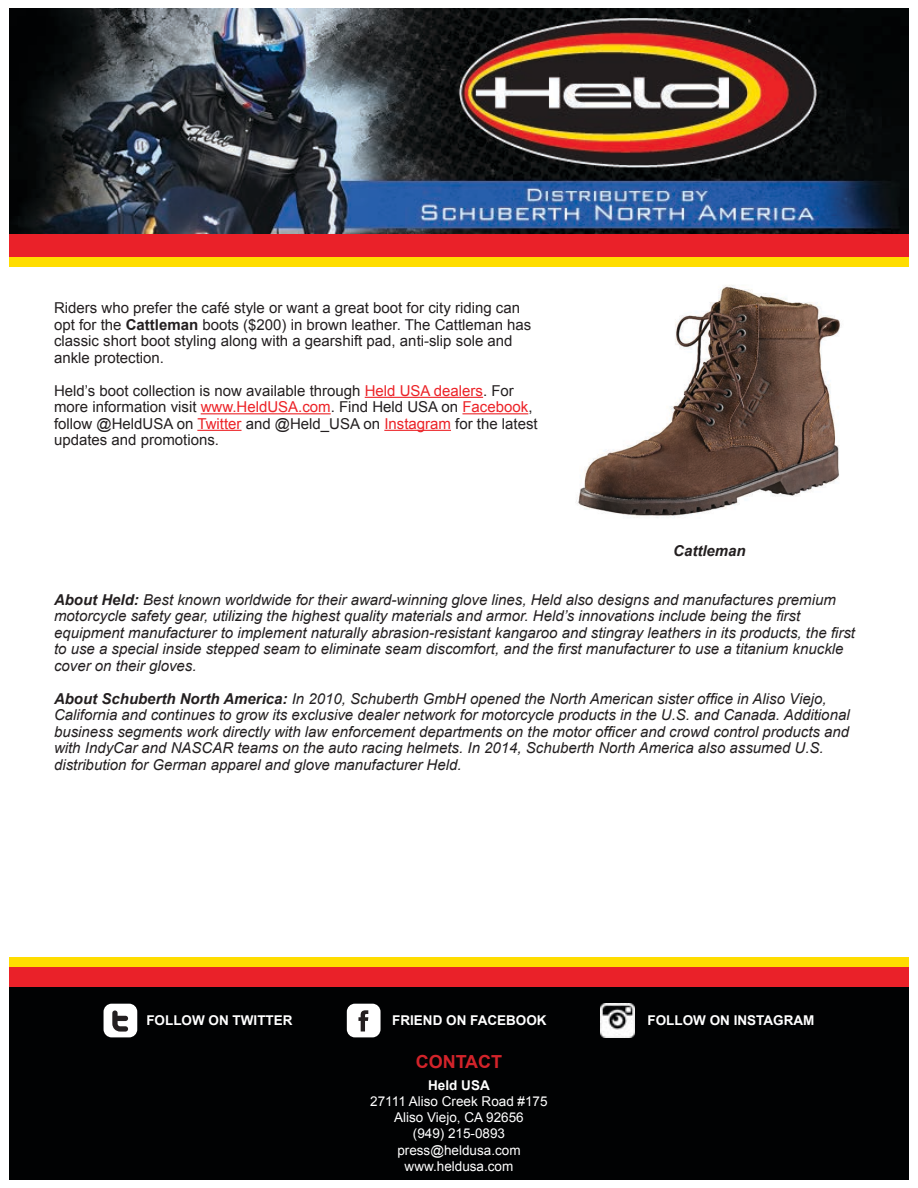
<style>
.page{position:relative;width:918px;height:1188px;background:#fff}
.page>*{position:absolute;margin:0;border:0;box-sizing:border-box;transform-origin:0 0}
.t1{font:700 18px "Arial";color:#d2232a}
.t2{font:italic 15px/16.5px "Arial";color:#231f20}
.t3{font:15px/16.5px "Arial";color:#231f20}
.t4{font:italic 700 15px "Arial";color:#231f20}
.t5{font:13.5px/16.2px "Arial";color:#fff;text-align:center}
.t6{font:700 13.5px "Arial";color:#fff}
.s1{font-weight:700}
.s2{color:#ec2227}
</style>
<div class="page">
<div style="left:9px;top:967px;width:900px;height:28px;background:#ea2129"></div>
<div style="left:9px;top:957px;width:900px;height:10px;background:#fd0"></div>
<div style="left:9px;top:229px;width:900px;height:28px;background:#ea2129"></div>
<div style="left:9px;top:987px;width:900px;height:192px;background:#010203"></div>
<div style="left:347px;top:1004px;width:34px;height:33px;background:#fff;border-radius:8px"></div>
<svg style="left:358px;top:1010px;width:10px;height:21px"></svg>
<img style="left:601px;top:1004px;width:34px;height:33px">
<div style="left:104px;top:1004px;width:33px;height:33px;background:#fff;border-radius:8px"></div>
<svg style="left:112px;top:1010px;width:16px;height:22px"></svg>
<img style="left:9px;top:9px;width:900px;height:224px">
<div style="left:9px;top:257px;width:900px;height:10px;background:#fd0"></div>
<hr style="left:365px;top:397px;width:118px;height:1px;background:#ec2227">
<hr style="left:201px;top:413px;width:130px;height:1px;background:#ec2227">
<hr style="left:462px;top:413px;width:66px;height:1px;background:#ec2227">
<hr style="left:197px;top:430px;width:45px;height:1px;background:#ec2227">
<hr style="left:384px;top:430px;width:67px;height:1px;background:#ec2227">
<img style="left:576px;top:285px;width:264px;height:233px">
<p class="t3" style="left:54px;top:300px;width:479px">Riders who prefer the café style or want a great boot for city riding can opt for the <span class="s1">Cattleman</span> boots ($200) in brown leather. The Cattleman has classic short boot styling along with a gearshift pad, anti-slip sole and ankle protection.</p>
<p class="t3" style="left:54px;top:382px;width:485px">Held’s boot collection is now available through <span class="s2">Held USA dealers</span>. For more information visit <span class="s2">www.HeldUSA.com</span>. Find Held USA on <span class="s2">Facebook</span>, follow @HeldUSA on <span class="s2">Twitter</span> and @Held_USA on <span class="s2">Instagram</span> for the latest updates and promotions.</p>
<p class="t4" style="left:673px;top:541px;width:74px">Cattleman</p>
<p class="t2" style="left:54px;top:592px;width:803px"><span class="s1">About Held:</span> Best known worldwide for their award-winning glove lines, Held also designs and manufactures premium motorcycle safety gear, utilizing the highest quality materials and armor. Held’s innovations include being the first equipment manufacturer to implement naturally abrasion-resistant kangaroo and stingray leathers in its products, the first to use a special inside stepped seam to eliminate seam discomfort, and the first manufacturer to use a titanium knuckle cover on their gloves.</p>
<p class="t2" style="left:54px;top:691px;width:797px"><span class="s1">About Schuberth North America:</span> In 2010, Schuberth GmbH opened the North American sister office in Aliso Viejo, California and continues to grow its exclusive dealer network for motorcycle products in the U.S. and Canada. Additional business segments work directly with law enforcement departments on the motor officer and crowd control products and with IndyCar and NASCAR teams on the auto racing helmets. In 2014, Schuberth North America also assumed U.S. distribution for German apparel and glove manufacturer Held.</p>
<p class="t6" style="left:146px;top:1012px;width:148px">FOLLOW ON TWITTER</p>
<p class="t6" style="left:392px;top:1012px;width:156px">FRIEND ON FACEBOOK</p>
<p class="t6" style="left:647px;top:1012px;width:168px">FOLLOW ON INSTAGRAM</p>
<p class="t1" style="left:416px;top:1050px;width:88px">CONTACT</p>
<p class="t6" style="left:428px;top:1076px;width:63px">Held USA</p>
<p class="t5" style="left:370px;top:1093px;width:179px">27111 Aliso Creek Road #175<br>Aliso Viejo, CA 92656<br>(949) 215-0893 press@heldusa.com www.heldusa.com</p>
</div>
